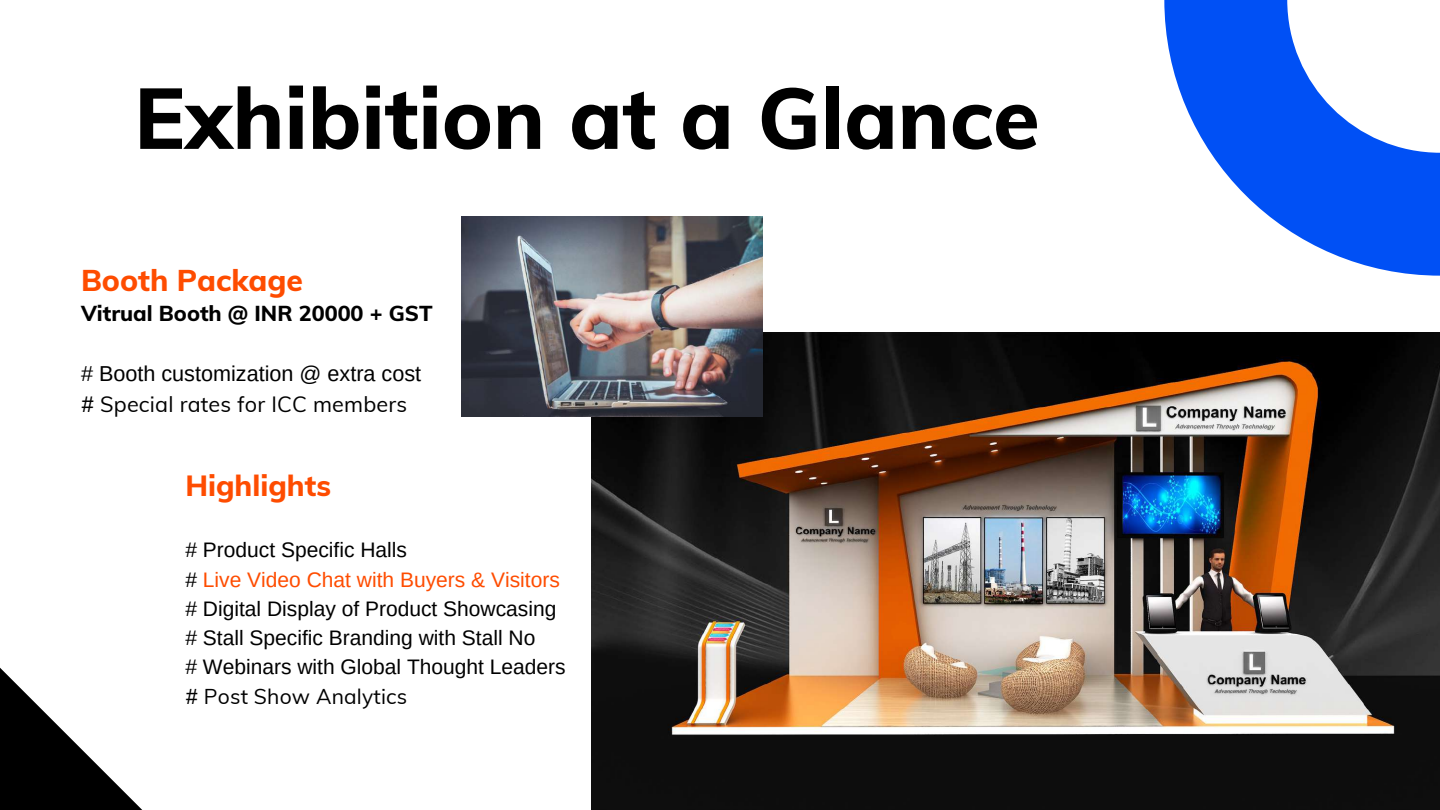
<style>
.page{position:relative;width:1440px;height:810px;background:#fff}
.page>*{position:absolute;margin:0;border:0;box-sizing:border-box;transform-origin:0 0}
.t1{font:800 85px "Muli";color:#000}
.t2{font:800 30px "Muli";color:#fe4c00}
.t3{font:800 29.2px "Muli";color:#fe4c00}
.t4{font:21.6px "Arimo";color:#000}
.t5{font:21.6px "Muli";letter-spacing:.01em;color:#000}
.t6{font:800 21.6px "Muli";color:#000}
.t7{font:21px/29.1px "Arimo";color:#000}
.t8{font:21px "Muli";letter-spacing:.01em;color:#000}
.s1{color:#fe4c00}
</style>
<div class="page">
<svg style="left:0;top:668px;width:142px;height:142px"></svg>
<svg style="left:1164px;top:0;width:276px;height:276px;fill:#0050f5"></svg>
<img style="left:592px;top:333px;width:848px;height:477px">
<img style="left:462px;top:216px;width:301px;height:201px">
<h1 class="t1" style="left:134px;top:63px;width:907px">Exhibition at a Glance</h1>
<h2 class="t2" style="left:81px;top:261px;width:224px">Booth Package</h2>
<p class="t6" style="left:81px;top:299px;width:353px">Vitrual Booth @ INR 20000 + GST</p>
<p class="t4" style="left:81px;top:361px;width:342px"># Booth customization @ extra cost</p>
<p class="t5" style="left:81px;top:390px;width:328px"># Special rates for ICC members</p>
<h3 class="t3" style="left:185px;top:467px;width:147px">Highlights</h3>
<p class="t7" style="left:185px;top:536px;width:382px"># Product Specific Halls<br># <span class="s1">Live Video Chat with Buyers &amp; Visitors </span># Digital Display of Product Showcasing # Stall Specific Branding with Stall No<br># Webinars with Global Thought Leaders</p>
<p class="t8" style="left:185px;top:683px;width:223px"># Post Show Analytics</p>
</div>
